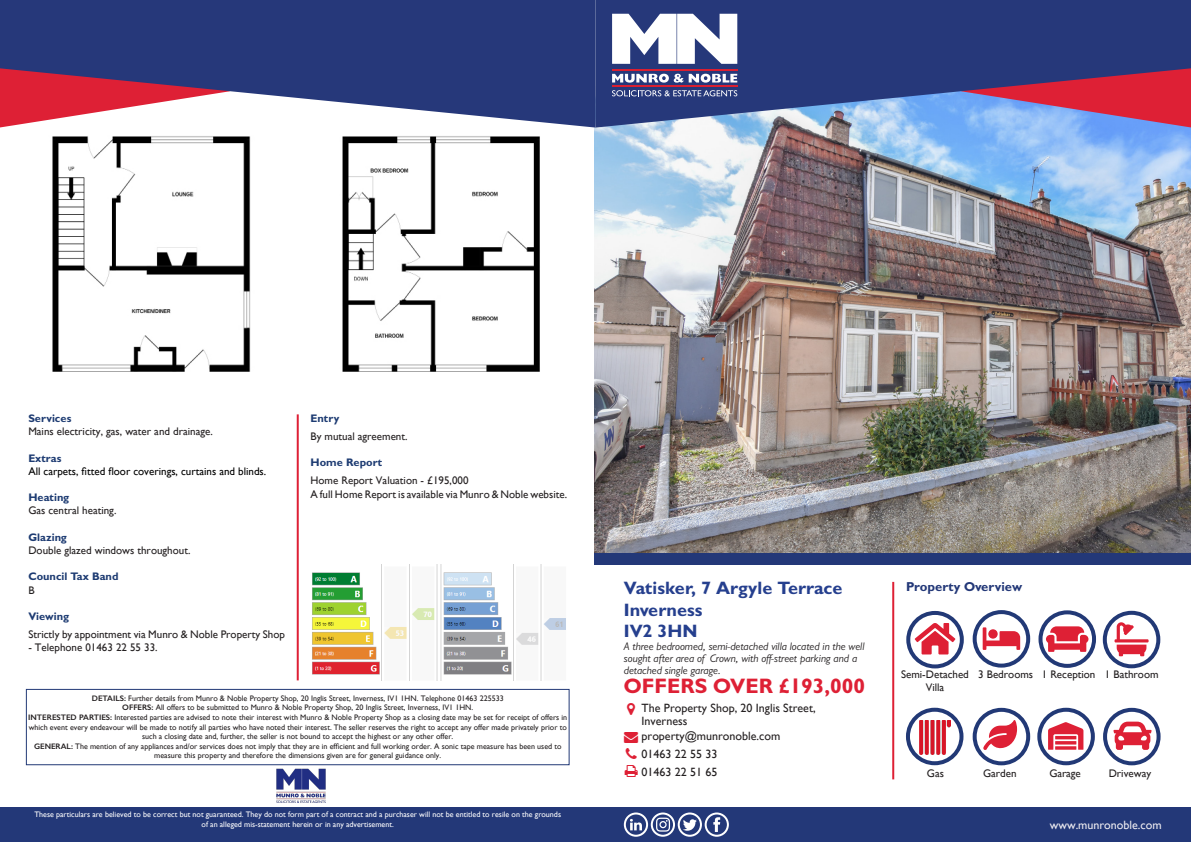
<style>
.page{position:relative;width:1191px;height:842px;background:#fff}
.page>*{position:absolute;margin:0;border:0;box-sizing:border-box;transform-origin:0 0}
.t1{font:700 21px "Gill Sans";color:#de2035}
.t2{font:700 18px "Gill Sans";color:#253f8e}
.t3{font:700 13px "Gill Sans";color:#233878}
.t4{font:12px "Gill Sans";color:#231f20}
.t5{font:12px "Gill Sans";color:#eeecf1}
.t6{font:11px "Gill Sans";color:#231f20}
.t7{font:italic 11px/12px "Gill Sans";color:#231f20}
.t8{font:700 11px "Gill Sans";color:#1d3b72}
.t9{font:11px "Gill Sans";color:#000}
.t10{font:8px/9.6px "Gill Sans";color:#231f20;text-align:center}
.t11{font:8px/9.6px "Gill Sans";color:#fff;text-align:center}
.s1{font-weight:600}
</style>
<div class="page">
<img style="left:52px;top:136px;width:488px;height:236px">
<img style="left:594px;top:128px;width:597px;height:425px">
<svg style="left:595px;top:0;width:596px;height:128px;background:#4a4b85"></svg>
<div style="left:595px;top:808px;width:596px;height:34px;background:#233878"></div>
<hr style="left:892px;top:582px;width:2px;height:197px;background:#de2035">
<div style="left:594px;top:553px;width:597px;height:12px;background:#233878"></div>
<svg style="left:656px;top:818px;width:14px;height:14px"></svg>
<div style="left:651px;top:812px;width:24px;height:25px;border:2px solid #fff;border-radius:50%"></div>
<div style="left:624px;top:812px;width:24px;height:25px;border:2px solid #fff;border-radius:50%"></div>
<svg style="left:683px;top:819px;width:14px;height:12px"></svg>
<svg style="left:713px;top:817px;width:7px;height:15px"></svg>
<svg style="left:630px;top:819px;width:12px;height:11px"></svg>
<div style="left:677px;top:812px;width:25px;height:25px;border:2px solid #fff;border-radius:50%"></div>
<div style="left:704px;top:812px;width:25px;height:25px;border:2px solid #fff;border-radius:50%"></div>
<svg style="left:0;top:0;width:595px;height:128px;background:#555287"></svg>
<div style="left:26px;top:689px;width:543px;height:76px;border:1px solid #223976"></div>
<div style="left:0;top:808px;width:595px;height:34px;background:#233878"></div>
<hr style="left:297px;top:414px;width:2px;height:266px;background:#de2036">
<svg style="left:612px;top:74px;width:125px;height:9px"></svg>
<svg style="left:612px;top:90px;width:125px;height:6px"></svg>
<hr style="left:612px;top:69px;width:125px;height:1px;background:#db1e30">
<hr style="left:612px;top:86px;width:125px;height:1px;background:#db1e30">
<svg style="left:612px;top:14px;width:125px;height:50px"></svg>
<img style="left:276px;top:768px;width:50px;height:34px">
<svg style="left:1048px;top:722px;width:35px;height:28px"></svg>
<div style="left:1037px;top:708px;width:57px;height:57px;border:4px solid #223976;border-radius:50%"></div>
<div style="left:906px;top:611px;width:57px;height:57px;border:4px solid #223976;border-radius:50%"></div>
<svg style="left:914px;top:623px;width:41px;height:31px"></svg>
<svg style="left:1114px;top:622px;width:34px;height:34px"></svg>
<svg style="left:982px;top:627px;width:38px;height:23px"></svg>
<svg style="left:1046px;top:626px;width:42px;height:26px"></svg>
<svg style="left:983px;top:720px;width:34px;height:30px"></svg>
<img style="left:920px;top:720px;width:30px;height:34px">
<div style="left:972px;top:610px;width:58px;height:58px;border:4px solid #223976;border-radius:50%"></div>
<div style="left:1038px;top:610px;width:58px;height:58px;border:4px solid #223976;border-radius:50%"></div>
<div style="left:1102px;top:611px;width:58px;height:57px;border:4px solid #223976;border-radius:50%"></div>
<div style="left:906px;top:708px;width:57px;height:57px;border:4px solid #223976;border-radius:50%"></div>
<div style="left:972px;top:708px;width:58px;height:57px;border:4px solid #223976;border-radius:50%"></div>
<svg style="left:1113px;top:722px;width:38px;height:28px"></svg>
<div style="left:1103px;top:708px;width:57px;height:57px;border:4px solid #223976;border-radius:50%"></div>
<img style="left:312px;top:565px;width:254px;height:115px">
<p class="t8" style="left:28px;top:411px;width:44px">Services</p>
<p class="t6" style="left:28px;top:425px;width:186px">Mains electricity, gas, water and drainage.</p>
<p class="t8" style="left:28px;top:451px;width:35px">Extras</p>
<p class="t9" style="left:28px;top:464px;width:239px">All carpets, fitted floor coverings, curtains and blinds.</p>
<p class="t8" style="left:28px;top:491px;width:42px">Heating</p>
<p class="t6" style="left:28px;top:504px;width:90px">Gas central heating.</p>
<p class="t8" style="left:28px;top:530px;width:40px">Glazing</p>
<p class="t6" style="left:28px;top:544px;width:164px">Double glazed windows throughout.</p>
<p class="t8" style="left:28px;top:570px;width:92px">Council Tax Band</p>
<p class="t6" style="left:28px;top:583px;width:8px">B</p>
<p class="t8" style="left:28px;top:609px;width:42px">Viewing</p>
<p class="t6" style="left:28px;top:628px;width:258px">Strictly by appointment via Munro &amp; Noble Property Shop</p>
<p class="t6" style="left:28px;top:641px;width:131px">- Telephone 01463 22 55 33.</p>
<p class="t8" style="left:310px;top:411px;width:30px">Entry</p>
<p class="t6" style="left:310px;top:430px;width:98px">By mutual agreement.</p>
<p class="t8" style="left:310px;top:456px;width:73px">Home Report</p>
<p class="t6" style="left:310px;top:474px;width:159px">Home Report Valuation - £195,000</p>
<p class="t6" style="left:310px;top:487px;width:258px">A full Home Report is available via Munro &amp; Noble website.</p>
<p class="t10" style="left:92px;top:693px;width:413px"><span class="s1">DETAILS:</span> Further details from Munro &amp; Noble Property Shop, 20 Inglis Street, Inverness, IV1 1HN. Telephone 01463 225533</p>
<p class="t10" style="left:122px;top:703px;width:352px"><span class="s1">OFFERS:</span> All offers to be submitted to Munro &amp; Noble Property Shop, 20 Inglis Street, Inverness, IV1 1HN.</p>
<p class="t10" style="left:28px;top:712px;width:540px"><span class="s1">INTERESTED PARTIES:</span> Interested parties are advised to note their interest with Munro &amp; Noble Property Shop as a closing date may be set for receipt of offers in which event every endeavour will be made to notify all parties who have noted their interest. The seller reserves the right to accept any offer made privately prior to such a closing date and, further, the seller is not bound to accept the highest or any other offer.</p>
<p class="t10" style="left:34px;top:741px;width:529px"><span class="s1">GENERAL:</span> The mention of any appliances and/or services does not imply that they are in efficient and full working order. A sonic tape measure has been used to measure this property and therefore the dimensions given are for general guidance only.</p>
<p class="t11" style="left:34px;top:810px;width:528px">These particulars are believed to be correct but not guaranteed. They do not form part of a contract and a purchaser will not be entitled to resile on the grounds of an alleged mis-statement herein or in any advertisement.</p>
<p class="t2" style="left:624px;top:577px;width:220px">Vatisker, 7 Argyle Terrace</p>
<p class="t2" style="left:624px;top:598px;width:80px">Inverness</p>
<p class="t2" style="left:624px;top:620px;width:75px">IV2 3HN</p>
<p class="t7" style="left:624px;top:640px;width:242px">A three bedroomed, semi-detached villa located in the well sought after area of Crown, with off-street parking and a detached single garage.</p>
<p class="t1" style="left:624px;top:673px;width:243px">OFFERS OVER £193,000</p>
<p class="t4" style="left:641px;top:701px;width:176px">The Property Shop, 20 Inglis Street,</p>
<p class="t4" style="left:641px;top:714px;width:47px">Inverness</p>
<p class="t4" style="left:641px;top:729px;width:140px">property@munronoble.com</p>
<p class="t4" style="left:641px;top:747px;width:78px">01463 22 55 33</p>
<p class="t4" style="left:641px;top:765px;width:78px">01463 22 51 65</p>
<p class="t3" style="left:906px;top:578px;width:118px">Property Overview</p>
<p class="t6" style="left:901px;top:668px;width:69px">Semi-Detached</p>
<p class="t6" style="left:978px;top:668px;width:56px">3 Bedrooms</p>
<p class="t6" style="left:1041px;top:668px;width:55px">1 Reception</p>
<p class="t6" style="left:1105px;top:668px;width:55px">1 Bathroom</p>
<p class="t6" style="left:925px;top:681px;width:20px">Villa</p>
<p class="t6" style="left:1049px;top:767px;width:33px">Garage</p>
<p class="t6" style="left:927px;top:767px;width:19px">Gas</p>
<p class="t6" style="left:983px;top:767px;width:35px">Garden</p>
<p class="t6" style="left:1108px;top:767px;width:44px">Driveway</p>
<p class="t5" style="left:1049px;top:818px;width:113px">www.munronoble.com</p>
</div>
